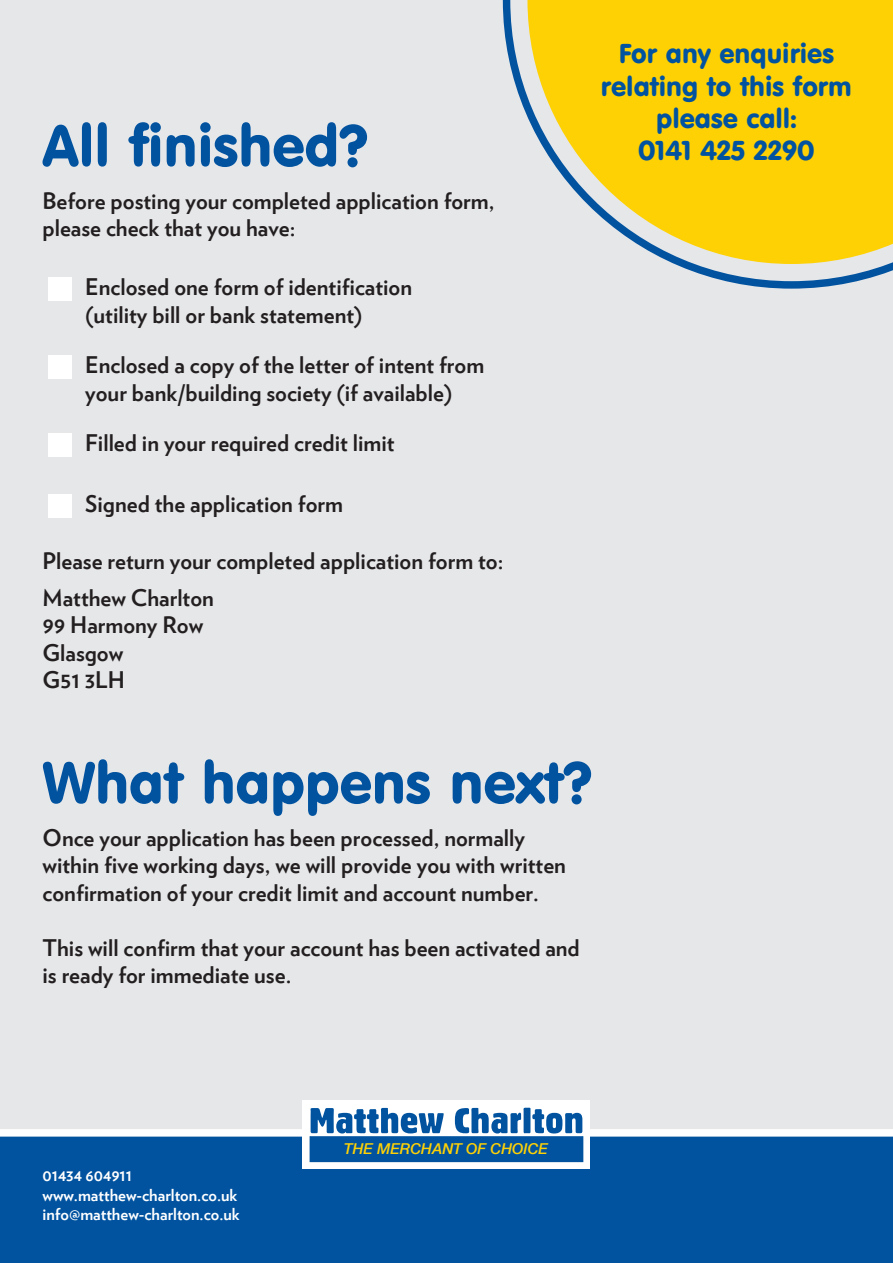
<style>
.page{position:relative;width:893px;height:1263px;background:#e6e7e9}
.page>*{position:absolute;margin:0;border:0;box-sizing:border-box;transform-origin:0 0}
.t1{font:57.6px "VAG Rounded BT";color:#0153a0}
.t2{font:26.85px/32.2px "VAG Rounded BT";color:#0153a0;text-align:center}
.t3{font:700 22.95px/27.5px "Verlag";color:#231f20}
.t4{font:700 16.5px/19.8px "Verlag";color:#fff}
.t5{font:italic 500 15px "Helvetica Neue";color:#fed105}
</style>
<div class="page">
<div style="left:0;top:1135px;width:893px;height:128px;background:#0153a0"></div>
<div style="left:0;top:1129px;width:893px;height:7px;background:#fff"></div>
<svg style="left:503px;top:0;width:390px;height:289px"></svg>
<div style="left:303px;top:1100px;width:287px;height:69px;background:#fff"></div>
<svg style="left:309px;top:1108px;width:275px;height:55px"></svg>
<div style="left:310px;top:1137px;width:273px;height:24px;background:#0153a0"></div>
<div style="left:310px;top:1137px;width:273px;height:25px;border:1px solid #0153a0"></div>
<svg style="left:311px;top:1108px;width:133px;height:25px"></svg>
<svg style="left:455px;top:1108px;width:127px;height:25px"></svg>
<div style="left:48px;top:277px;width:24px;height:24px;background:#fff"></div>
<div style="left:48px;top:355px;width:24px;height:24px;background:#fff"></div>
<div style="left:48px;top:433px;width:24px;height:24px;background:#fff"></div>
<div style="left:48px;top:494px;width:24px;height:24px;background:#fff"></div>
<h1 class="t1" style="left:43px;top:109px;width:328px">All finished?</h1>
<p class="t3" style="left:43px;top:186px;width:453px">Before posting your completed application form, please check that you have:</p>
<p class="t3" style="left:85px;top:272px;width:328px">Enclosed one form of identification (utility bill or bank statement)</p>
<p class="t3" style="left:85px;top:350px;width:401px">Enclosed a copy of the letter of intent from your bank/building society (if available)</p>
<p class="t3" style="left:85px;top:428px;width:311px">Filled in your required credit limit</p>
<p class="t3" style="left:85px;top:489px;width:259px">Signed the application form</p>
<p class="t3" style="left:43px;top:541px;width:462px;line-height:36.9px">Please return your completed application form to:<br>Matthew Charlton</p>
<p class="t3" style="left:43px;top:610px;width:162px">99 Harmony Row<br>Glasgow<br>G51 3LH</p>
<p class="t2" style="left:601px;top:37px;width:252px">For any enquiries relating to this form please call:<br>0141 425 2290</p>
<h1 class="t1" style="left:43px;top:746px;width:552px">What happens next?</h1>
<p class="t3" style="left:43px;top:823px;width:525px">Once your application has been processed, normally within five working days, we will provide you with written confirmation of your credit limit and account number.</p>
<p class="t3" style="left:43px;top:933px;width:539px">This will confirm that your account has been activated and is ready for immediate use.</p>
<p class="t4" style="left:43px;top:1164px;width:199px">01434 604911 www.matthew-charlton.co.uk info@matthew-charlton.co.uk</p>
<p class="t5" style="left:344px;top:1136px;width:206px">THE MERCHANT OF CHOICE</p>
</div>
